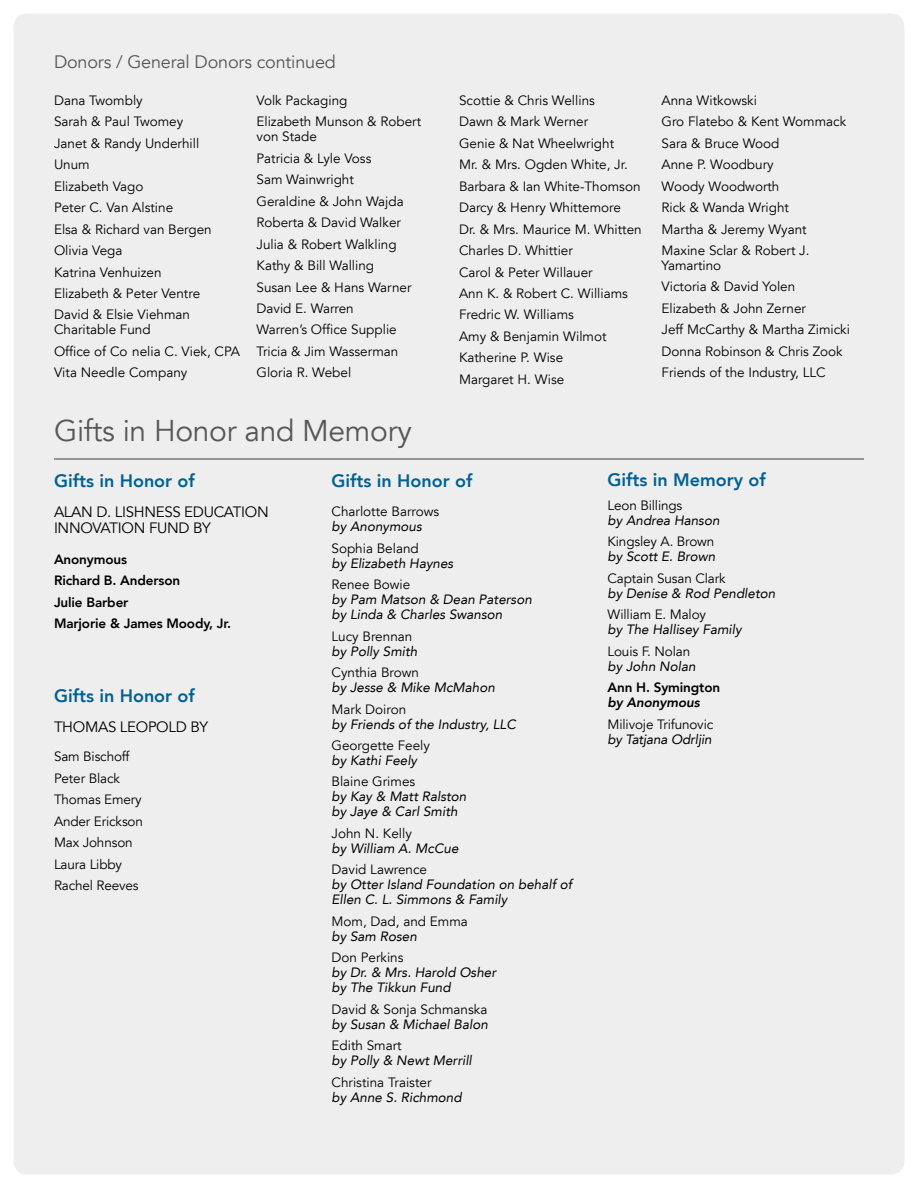
<style>
.page{position:relative;width:918px;height:1188px;background:#fff}
.page>*{position:absolute;margin:0;border:0;box-sizing:border-box;transform-origin:0 0}
.t1{font:30px "Avenir LT45";letter-spacing:-.01em;color:#575756}
.t2{font:800 18px "Avenir LT";color:#006293}
.t3{font:18px "Avenir LT45";letter-spacing:-.01em;color:#575756}
.t4{font:15px/16.5px "Avenir LT45";letter-spacing:-.02em;color:#000}
.t5{font:13.5px/21.5px "Avenir LT45";color:#000}
.t6{font:italic 13.5px/15px "Avenir LT";color:#000}
.t7{font:800 13.5px/21.5px "Avenir LT";letter-spacing:-.01em;color:#000}
.t8{font:italic 800 13.5px "Avenir LT";letter-spacing:-.01em;color:#000}
</style>
<div class="page">
<div style="left:14px;top:14px;width:890px;height:1160px;background:#eee"></div>
<hr style="left:54px;top:458px;width:810px;height:2px;background:#000">
<h2 class="t3" style="left:54px;top:51px;width:283px">Donors / General Donors continued</h2>
<p class="t5" style="left:54px;top:90px;width:159px">Dana Twombly<br>Sarah &amp; Paul Twomey<br>Janet &amp; Randy Underhill<br>Unum<br>Elizabeth Vago<br>Peter C. Van Alstine<br>Elsa &amp; Richard van Bergen<br>Olivia Vega<br>Katrina Venhuizen<br>Elizabeth &amp; Peter Ventre<br>David &amp; Elsie Viehman</p>
<p class="t5" style="left:54px;top:319px;width:188px">Charitable Fund<br>Office of Co nelia C. Viek, CPA<br>Vita Needle Company</p>
<p class="t5" style="left:256px;top:90px;width:166px">Volk Packaging<br>Elizabeth Munson &amp; Robert</p>
<p class="t5" style="left:256px;top:126px;width:157px">von Stade<br>Patricia &amp; Lyle Voss<br>Sam Wainwright<br>Geraldine &amp; John Wajda<br>Roberta &amp; David Walker<br>Julia &amp; Robert Walkling<br>Kathy &amp; Bill Walling<br>Susan Lee &amp; Hans Warner<br>David E. Warren<br>Warren’s Office Supplie<br>Tricia &amp; Jim Wasserman<br>Gloria R. Webel</p>
<h1 class="t1" style="left:54px;top:414px;width:359px">Gifts in Honor and Memory</h1>
<p class="t5" style="left:459px;top:90px;width:184px">Scottie &amp; Chris Wellins<br>Dawn &amp; Mark Werner<br>Genie &amp; Nat Wheelwright<br>Mr. &amp; Mrs. Ogden White, Jr.<br>Barbara &amp; Ian White-Thomson<br>Darcy &amp; Henry Whittemore<br>Dr. &amp; Mrs. Maurice M. Whitten<br>Charles D. Whittier<br>Carol &amp; Peter Willauer<br>Ann K. &amp; Robert C. Williams<br>Fredric W. Williams<br>Amy &amp; Benjamin Wilmot<br>Katherine P. Wise<br>Margaret H. Wise</p>
<p class="t5" style="left:662px;top:90px;width:186px">Anna Witkowski<br>Gro Flatebo &amp; Kent Wommack<br>Sara &amp; Bruce Wood<br>Anne P. Woodbury<br>Woody Woodworth<br>Rick &amp; Wanda Wright<br>Martha &amp; Jeremy Wyant<br>Maxine Sclar &amp; Robert J.</p>
<p class="t5" style="left:662px;top:255px;width:190px">Yamartino<br>Victoria &amp; David Yolen<br>Elizabeth &amp; John Zerner<br>Jeff McCarthy &amp; Martha Zimicki<br>Donna Robinson &amp; Chris Zook<br>Friends of the Industry, LLC</p>
<h2 class="t2" style="left:54px;top:470px;width:142px">Gifts in Honor of</h2>
<p class="t4" style="left:54px;top:504px;width:216px">ALAN D. LISHNESS EDUCATION<br>INNOVATION FUND BY</p>
<p class="t7" style="left:54px;top:548px;width:179px">Anonymous<br>Richard B. Anderson<br>Julie Barber<br>Marjorie &amp; James Moody, Jr.</p>
<h2 class="t2" style="left:54px;top:685px;width:142px">Gifts in Honor of</h2>
<p class="t4" style="left:54px;top:719px;width:156px">THOMAS LEOPOLD BY</p>
<p class="t5" style="left:54px;top:746px;width:91px">Sam Bischoff<br>Peter Black<br>Thomas Emery<br>Ander Erickson<br>Max Johnson<br>Laura Libby<br>Rachel Reeves</p>
<h2 class="t2" style="left:332px;top:470px;width:142px">Gifts in Honor of</h2>
<p class="t5" style="left:332px;top:501px;width:109px">Charlotte Barrows</p>
<p class="t6" style="left:332px;top:519px;width:92px">by Anonymous</p>
<p class="t5" style="left:332px;top:538px;width:89px">Sophia Beland</p>
<p class="t6" style="left:332px;top:556px;width:123px">by Elizabeth Haynes</p>
<p class="t5" style="left:332px;top:574px;width:80px">Renee Bowie</p>
<p class="t6" style="left:332px;top:592px;width:202px">by Pam Matson &amp; Dean Paterson by Linda &amp; Charles Swanson</p>
<p class="t5" style="left:332px;top:626px;width:82px">Lucy Brennan</p>
<p class="t6" style="left:332px;top:643px;width:87px">by Polly Smith</p>
<p class="t5" style="left:332px;top:662px;width:89px">Cynthia Brown</p>
<p class="t6" style="left:332px;top:680px;width:165px">by Jesse &amp; Mike McMahon</p>
<p class="t5" style="left:332px;top:699px;width:76px">Mark Doiron</p>
<p class="t6" style="left:332px;top:716px;width:186px">by Friends of the Industry, LLC</p>
<p class="t5" style="left:332px;top:735px;width:100px">Georgette Feely</p>
<p class="t6" style="left:332px;top:753px;width:87px">by Kathi Feely</p>
<p class="t5" style="left:332px;top:771px;width:85px">Blaine Grimes</p>
<p class="t6" style="left:332px;top:789px;width:136px">by Kay &amp; Matt Ralston by Jaye &amp; Carl Smith</p>
<p class="t5" style="left:332px;top:823px;width:82px">John N. Kelly</p>
<p class="t6" style="left:332px;top:841px;width:129px">by William A. McCue</p>
<p class="t5" style="left:332px;top:859px;width:97px">David Lawrence</p>
<p class="t6" style="left:332px;top:877px;width:242px">by Otter Island Foundation on behalf of<br>Ellen C. L. Simmons &amp; Family</p>
<p class="t5" style="left:332px;top:911px;width:138px">Mom, Dad, and Emma</p>
<p class="t6" style="left:332px;top:929px;width:87px">by Sam Rosen</p>
<p class="t5" style="left:332px;top:947px;width:74px">Don Perkins</p>
<p class="t6" style="left:332px;top:965px;width:166px">by Dr. &amp; Mrs. Harold Osher by The Tikkun Fund</p>
<p class="t5" style="left:332px;top:999px;width:157px">David &amp; Sonja Schmanska</p>
<p class="t6" style="left:332px;top:1017px;width:158px">by Susan &amp; Michael Balon</p>
<p class="t5" style="left:332px;top:1035px;width:72px">Edith Smart</p>
<p class="t6" style="left:332px;top:1053px;width:142px">by Polly &amp; Newt Merrill</p>
<p class="t5" style="left:332px;top:1072px;width:101px">Christina Traister</p>
<p class="t6" style="left:332px;top:1090px;width:132px">by Anne S. Richmond</p>
<h2 class="t2" style="left:608px;top:469px;width:160px">Gifts in Memory of</h2>
<p class="t5" style="left:608px;top:495px;width:76px">Leon Billings</p>
<p class="t6" style="left:608px;top:513px;width:114px">by Andrea Hanson</p>
<p class="t5" style="left:608px;top:531px;width:108px">Kingsley A. Brown</p>
<p class="t6" style="left:608px;top:549px;width:109px">by Scott E. Brown</p>
<p class="t5" style="left:608px;top:568px;width:120px">Captain Susan Clark</p>
<p class="t6" style="left:608px;top:586px;width:169px">by Denise &amp; Rod Pendleton</p>
<p class="t5" style="left:608px;top:604px;width:100px">William E. Maloy</p>
<p class="t6" style="left:608px;top:622px;width:136px">by The Hallisey Family</p>
<p class="t5" style="left:608px;top:641px;width:84px">Louis F. Nolan</p>
<p class="t6" style="left:608px;top:659px;width:90px">by John Nolan</p>
<p class="t7" style="left:608px;top:677px;width:114px">Ann H. Symington</p>
<p class="t8" style="left:608px;top:694px;width:94px">by Anonymous</p>
<p class="t5" style="left:608px;top:714px;width:107px">Milivoje Trifunovic</p>
<p class="t6" style="left:608px;top:731px;width:106px">by Tatjana Odrljin</p>
</div>
